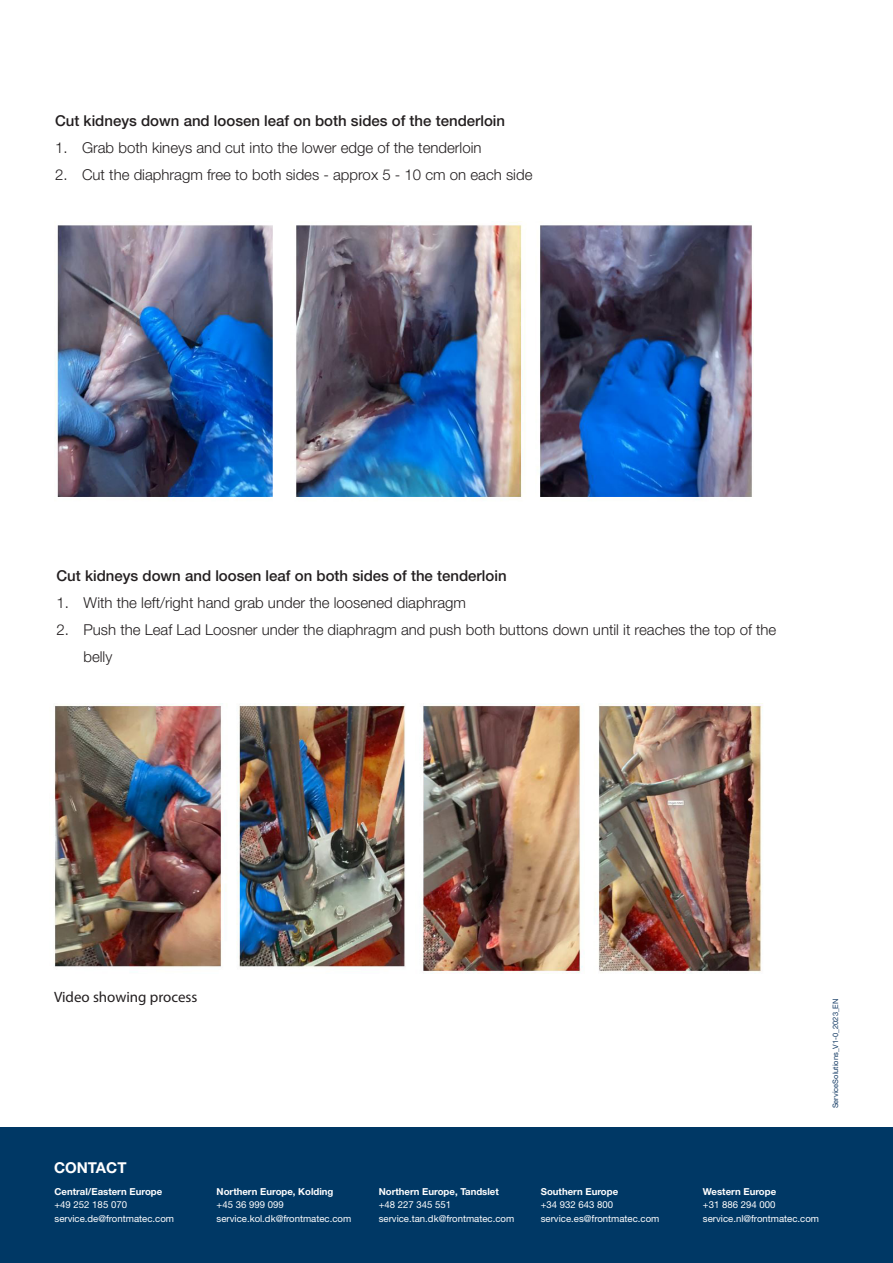
<style>
.page{position:relative;width:893px;height:1263px;background:#fff}
.page>*{position:absolute;margin:0;border:0;box-sizing:border-box;transform-origin:0 0}
.t1{font:300 15px/27px "Helvetica Neue LT Std";color:#231f20}
.t2{font:500 15px "Helvetica Neue LT Std";color:#231f20}
.t3{font:15px "Myriad Pro";color:#231f20}
.t4{font:700 15px "Helvetica Neue LT Std";color:#fff}
.Brød_neg{font:9.6px "Helvetica Neue LT Std";color:#fff}
.Brød_neg-2{font:700 9.6px "Helvetica Neue LT Std";color:#fff}
.t5{font:7.5px "Helvetica Neue LT Std";color:#123963}
</style>
<div class="page">
<div style="left:0;top:1128px;width:893px;height:135px;background:#003865"></div>
<img style="left:55px;top:221px;width:699px;height:278px">
<img style="left:54px;top:704px;width:709px;height:270px">
<p class="t2" style="left:55px;top:111px;width:452px">Cut kidneys down and loosen leaf on both sides of the tenderloin</p>
<p class="t1" style="left:55px;top:133px;width:428px">1. Grab both kineys and cut into the lower edge of the tenderloin</p>
<p class="t1" style="left:55px;top:160px;width:479px">2. Cut the diaphragm free to both sides - approx 5 - 10 cm on each side</p>
<p class="t2" style="left:56px;top:566px;width:452px">Cut kidneys down and loosen leaf on both sides of the tenderloin</p>
<p class="t1" style="left:56px;top:588px;width:411px">1. With the left/right hand grab under the loosened diaphragm</p>
<p class="t1" style="left:83px;top:615px;width:694px;text-indent:-27px">2. Push the Leaf Lad Loosner under the diaphragm and push both buttons down until it reaches the top of the belly</p>
<p class="t3" style="left:54px;top:987px;width:145px">Video showing process</p>
<p class="t4" style="left:54px;top:1158px;width:74px">CONTACT</p>
<p class="Brød_neg-2" style="left:55px;top:1185px;width:109px">Central/Eastern Europe</p>
<p class="Brød_neg" style="left:55px;top:1199px;width:74px">+49 252 185 070</p>
<p class="Brød_neg" style="left:55px;top:1213px;width:121px">service.de@frontmatec.com</p>
<p class="Brød_neg-2" style="left:217px;top:1185px;width:118px">Northern Europe, Kolding</p>
<p class="Brød_neg" style="left:217px;top:1199px;width:69px">+45 36 999 099</p>
<p class="Brød_neg" style="left:217px;top:1213px;width:136px">service.kol.dk@frontmatec.com</p>
<p class="Brød_neg-2" style="left:379px;top:1185px;width:122px">Northern Europe, Tandslet</p>
<p class="Brød_neg" style="left:379px;top:1199px;width:74px">+48 227 345 551</p>
<p class="Brød_neg" style="left:379px;top:1213px;width:137px">service.tan.dk@frontmatec.com</p>
<p class="Brød_neg-2" style="left:541px;top:1185px;width:79px">Southern Europe</p>
<p class="Brød_neg" style="left:541px;top:1199px;width:74px">+34 932 643 800</p>
<p class="Brød_neg" style="left:541px;top:1213px;width:120px">service.es@frontmatec.com</p>
<p class="t5" style="left:831px;top:1108px;width:111px;rotate:-90deg">ServiceSolutions_V1-0_2023_EN</p>
<p class="Brød_neg-2" style="left:703px;top:1185px;width:75px">Western Europe</p>
<p class="Brød_neg" style="left:703px;top:1199px;width:74px">+31 886 294 000</p>
<p class="Brød_neg" style="left:703px;top:1213px;width:118px">service.nl@frontmatec.com</p>
</div>
